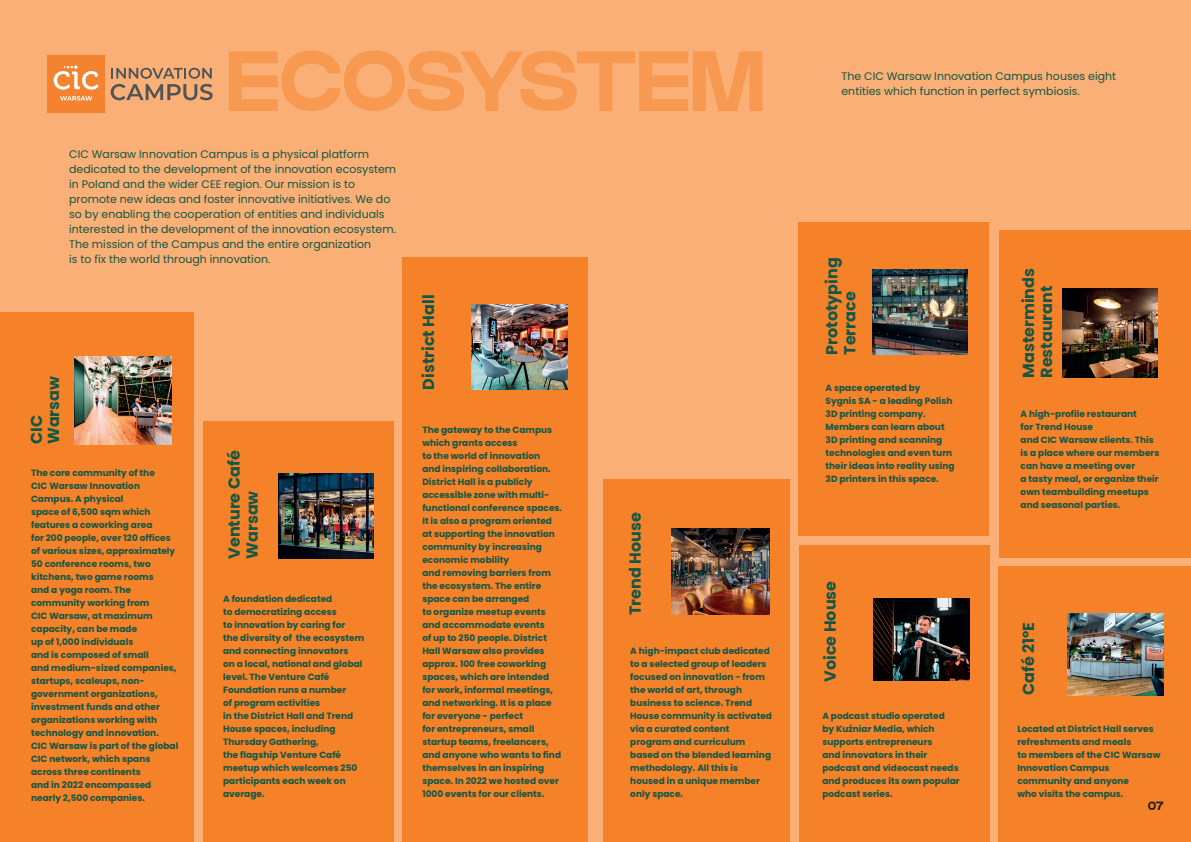
<style>
.page{position:relative;width:1191px;height:842px;background:#faaf76}
.page>*{position:absolute;margin:0;border:0;box-sizing:border-box;transform-origin:0 0}
.t1{font:85px "GRIFTER Bold";letter-spacing:-.02em;color:#f79950}
.t2{font:700 16px/18px "Poppins";color:#135746}
.t3{font:12px "GRIFTER Bold";color:#231f20}
.t4{font:11px/15px "Poppins";color:#135746}
.t5{font:700 9px/13px "Poppins";color:#135746}
</style>
<div class="page">
<div style="left:999px;top:230px;width:192px;height:327px;background:#f58229"></div>
<div style="left:799px;top:545px;width:190px;height:297px;background:#f58229"></div>
<div style="left:0;top:312px;width:194px;height:530px;background:#f58229"></div>
<div style="left:798px;top:223px;width:191px;height:313px;background:#f58229"></div>
<div style="left:203px;top:421px;width:190px;height:421px;background:#f58229"></div>
<div style="left:603px;top:479px;width:186px;height:363px;background:#f58229"></div>
<div style="left:402px;top:258px;width:185px;height:584px;background:#f58229"></div>
<div style="left:999px;top:566px;width:192px;height:276px;background:#f58229"></div>
<img style="left:278px;top:473px;width:95px;height:86px">
<div style="left:47px;top:55px;width:58px;height:58px;background:#f4822f"></div>
<svg style="left:54px;top:65px;width:45px;height:25px"></svg>
<svg style="left:60px;top:96px;width:32px;height:5px"></svg>
<svg style="left:111px;top:68px;width:102px;height:32px"></svg>
<img style="left:74px;top:356px;width:98px;height:88px">
<img style="left:1062px;top:288px;width:95px;height:90px">
<img style="left:874px;top:599px;width:95px;height:82px">
<img style="left:671px;top:528px;width:98px;height:87px">
<img style="left:1067px;top:614px;width:96px;height:81px">
<img style="left:472px;top:305px;width:95px;height:85px">
<img style="left:872px;top:270px;width:95px;height:85px">
<h1 class="t1" style="left:226px;top:31px;width:540px">ECOSYSTEM</h1>
<p class="t4" style="left:69px;top:147px;width:328px">CIC Warsaw Innovation Campus is a physical platform dedicated to the development of the innovation ecosystem in Poland and the wider CEE region. Our mission is to promote new ideas and foster innovative initiatives. We do so by enabling the cooperation of entities and individuals interested in the development of the innovation ecosystem.<br>The mission of the Campus and the entire organization<br>is to fix the world through innovation.</p>
<h2 class="t2" style="left:28px;top:444px;width:70px;line-height:17px;rotate:-90deg">CIC<br>Warsaw</h2>
<p class="t5" style="left:31px;top:466px;width:149px">The core community of the<br>CIC Warsaw Innovation<br>Campus. A physical<br>space of 6,500 sqm which features a coworking area<br>for 200 people, over 120 offices of various sizes, approximately<br>50 conference rooms, two kitchens, two game rooms<br>and a yoga room. The community working from<br>CIC Warsaw, at maximum capacity, can be made<br>up of 1,000 individuals<br>and is composed of small<br>and medium-sized companies, startups, scaleups, non&shy;government organizations, investment funds and other organizations working with technology and innovation.<br>CIC Warsaw is part of the global<br>CIC network, which spans across three continents<br>and in 2022 encompassed nearly 2,500 companies.</p>
<h2 class="t2" style="left:225px;top:559px;width:110px;rotate:-90deg">Venture Café<br>Warsaw</h2>
<p class="t5" style="left:223px;top:593px;width:143px">A foundation dedicated<br>to democratizing access<br>to innovation by caring for<br>the diversity of the ecosystem and connecting innovators<br>on a local, national and global level. The Venture Café<br>Foundation runs a number<br>of program activities<br>in the District Hall and Trend<br>House spaces, including<br>Thursday Gathering,<br>the flagship Venture Café meetup which welcomes 250 participants each week on average.</p>
<h2 class="t2" style="left:419px;top:390px;width:96px;rotate:-90deg">District Hall</h2>
<p class="t5" style="left:422px;top:423px;width:141px">The gateway to the Campus which grants access<br>to the world of innovation<br>and inspiring collaboration.<br>District Hall is a publicly accessible zone with multi&shy;functional conference spaces.<br>It is also a program oriented at supporting the innovation community by increasing economic mobility<br>and removing barriers from the ecosystem. The entire space can be arranged<br>to organize meetup events and accommodate events<br>of up to 250 people. District<br>Hall Warsaw also provides approx. 100 free coworking spaces, which are intended for work, informal meetings, and networking. It is a place for everyone - perfect<br>for entrepreneurs, small startup teams, freelancers, and anyone who wants to find themselves in an inspiring space. In 2022 we hosted over<br>1000 events for our clients.</p>
<h2 class="t2" style="left:626px;top:615px;width:104px;rotate:-90deg">Trend House</h2>
<p class="t5" style="left:630px;top:644px;width:143px">A high-impact club dedicated to a selected group of leaders focused on innovation - from the world of art, through business to science. Trend<br>House community is activated via a curated content program and curriculum based on the blended learning methodology. All this is housed in a unique member only space.</p>
<p class="t4" style="left:841px;top:69px;width:276px">The CIC Warsaw Innovation Campus houses eight entities which function in perfect symbiosis.</p>
<h2 class="t2" style="left:823px;top:355px;width:99px;rotate:-90deg">Prototyping<br>Terrace</h2>
<h2 class="t2" style="left:1019px;top:378px;width:111px;rotate:-90deg">Masterminds<br>Restaurant</h2>
<p class="t5" style="left:825px;top:382px;width:131px">A space operated by<br>Sygnis SA - a leading Polish<br>3D printing company.<br>Members can learn about<br>3D printing and scanning technologies and even turn their ideas into reality using<br>3D printers in this space.</p>
<h2 class="t2" style="left:821px;top:682px;width:102px;rotate:-90deg">Voice House</h2>
<p class="t5" style="left:822px;top:709px;width:139px">A podcast studio operated<br>by Kuźniar Media, which supports entrepreneurs<br>and innovators in their podcast and videocast needs and produces its own popular podcast series.</p>
<p class="t5" style="left:1020px;top:407px;width:140px">A high-profile restaurant<br>for Trend House<br>and CIC Warsaw clients. This is a place where our members can have a meeting over<br>a tasty meal, or organize their own teambuilding meetups and seasonal parties.</p>
<h2 class="t2" style="left:1019px;top:695px;width:75px;rotate:-90deg">Café 21ºE</h2>
<p class="t5" style="left:1017px;top:722px;width:145px">Located at District Hall serves refreshments and meals<br>to members of the CIC Warsaw<br>Innovation Campus community and anyone<br>who visits the campus.</p>
<h3 class="t3" style="left:1147px;top:799px;width:17px">07</h3>
</div>
